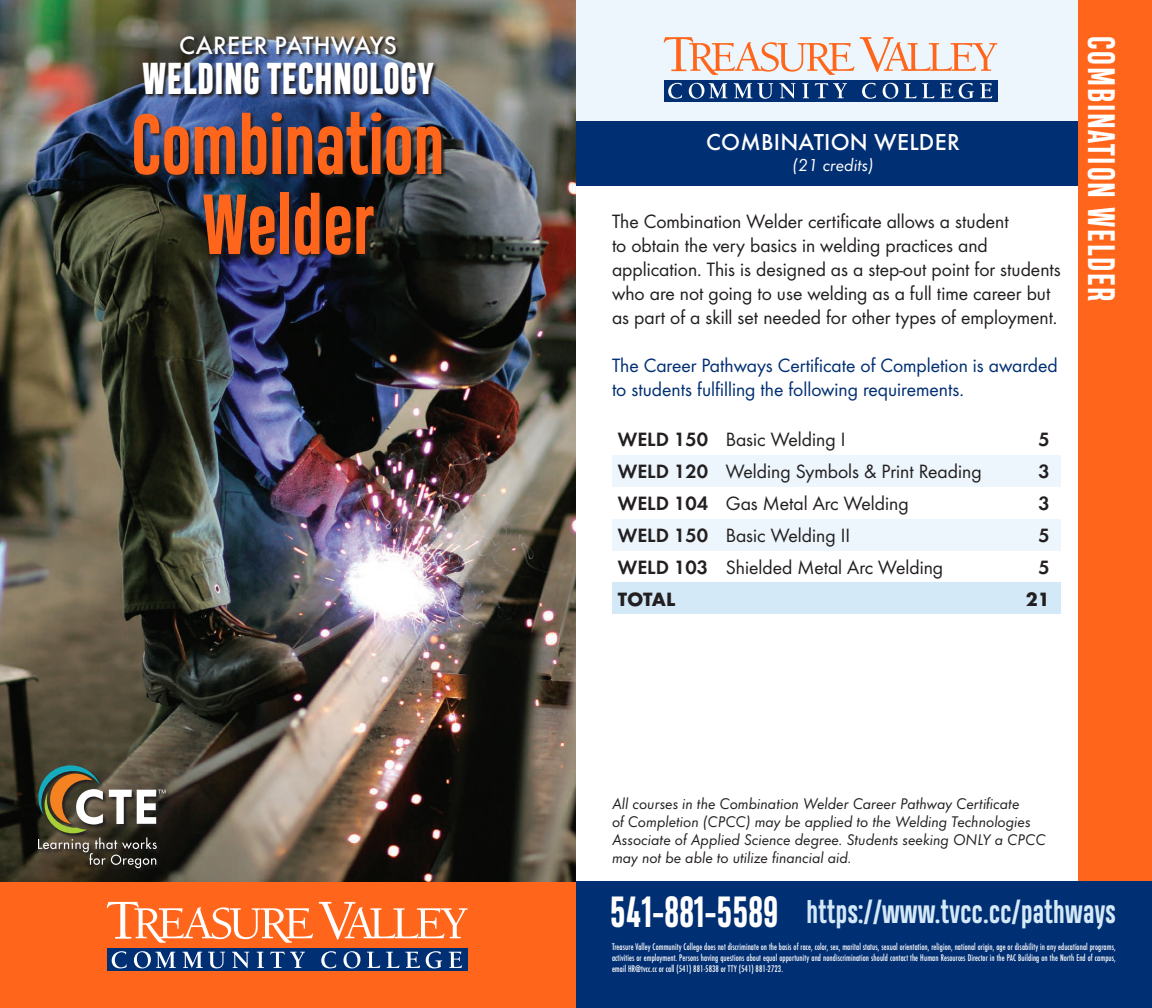
<style>
.page{position:relative;width:1152px;height:1008px;background:#fff}
.page>*{position:absolute;margin:0;border:0;box-sizing:border-box;transform-origin:0 0}
.t1{font:700 80px/80px "Heading Compressed Pro";color:#ff661c;text-align:center}
.t2{font:700 expanded 42px "Heading Compressed Pro";letter-spacing:.01em;color:#fff}
.t3{font:700 41px "Heading Compressed Pro";letter-spacing:.01em;color:#fff}
.t4{font:700 36px "Heading Compressed Pro";letter-spacing:.05em;color:#fff}
.t5{font:700 30px "Heading Compressed Pro";letter-spacing:.01em;color:#d4e9f7}
.t6{font:500 26px "Futura";letter-spacing:.01em;color:#fff}
.t7{font:500 24px "Futura";letter-spacing:.01em;color:#fff}
.Intro_Copy{font:20px/24px "Futura Boo";color:#231f20}
.Classes_Credits{font:20px "Futura Boo";color:#231f20}
.Intro_Copy-2{font:20px "Futura Boo";color:#002f73}
.Classes_Credits-2{font:700 20px "Futura";letter-spacing:-.005em;color:#231f20}
.Classes_Credits-3{font:20px "Futura Dem";color:#231f20}
.t8{font:18px "Futura Boo Obl";color:#fff}
.Small_Italics_at_Bot{font:16px/18px "Futura Boo Obl";color:#231f20}
.t9{font:500 10px/11px "Futura Con";letter-spacing:.01em;color:#fff;text-align:justify;scale:.89 1}
.s1{font-family:"Futura Dem"}
</style>
<div class="page">
<div style="left:0;top:881px;width:576px;height:127px;background:#ff661c"></div>
<img style="left:0;top:0;width:576px;height:881px">
<img style="left:134px;top:35px;width:312px;height:224px">
<div style="left:107px;top:948px;width:360px;height:23px;background:#002f73"></div>
<svg style="left:112px;top:951px;width:15px;height:17px"></svg>
<svg style="left:134px;top:951px;width:42px;height:17px"></svg>
<svg style="left:183px;top:952px;width:42px;height:16px"></svg>
<svg style="left:232px;top:952px;width:17px;height:16px"></svg>
<svg style="left:257px;top:952px;width:7px;height:16px"></svg>
<svg style="left:270px;top:952px;width:35px;height:16px"></svg>
<svg style="left:321px;top:951px;width:15px;height:17px"></svg>
<svg style="left:343px;top:951px;width:17px;height:17px"></svg>
<svg style="left:367px;top:952px;width:13px;height:16px"></svg>
<svg style="left:386px;top:952px;width:13px;height:16px"></svg>
<svg style="left:405px;top:952px;width:15px;height:16px"></svg>
<svg style="left:426px;top:951px;width:16px;height:17px"></svg>
<svg style="left:449px;top:952px;width:13px;height:16px"></svg>
<svg style="left:107px;top:902px;width:206px;height:41px"></svg>
<svg style="left:319px;top:902px;width:148px;height:38px"></svg>
<svg style="left:38px;top:765px;width:132px;height:108px"></svg>
<svg style="left:38px;top:765px;width:127px;height:103px;background:#625d4c"></svg>
<div style="left:612px;top:582px;width:449px;height:32px;background:#d4e9f7"></div>
<div style="left:612px;top:519px;width:449px;height:31px;background:#edf6fc"></div>
<div style="left:576px;top:120px;width:503px;height:65px;background:#002f73"></div>
<div style="left:576px;top:0;width:503px;height:120px;background:#edf6fc"></div>
<div style="left:664px;top:80px;width:333px;height:21px;background:#002f73"></div>
<svg style="left:668px;top:83px;width:14px;height:16px"></svg>
<svg style="left:689px;top:83px;width:38px;height:16px"></svg>
<svg style="left:734px;top:83px;width:39px;height:16px"></svg>
<svg style="left:779px;top:83px;width:16px;height:15px"></svg>
<svg style="left:802px;top:83px;width:7px;height:15px"></svg>
<svg style="left:815px;top:83px;width:32px;height:15px"></svg>
<svg style="left:862px;top:83px;width:14px;height:16px"></svg>
<svg style="left:883px;top:83px;width:15px;height:16px"></svg>
<svg style="left:904px;top:83px;width:30px;height:15px"></svg>
<svg style="left:940px;top:83px;width:34px;height:16px"></svg>
<svg style="left:980px;top:83px;width:12px;height:15px"></svg>
<svg style="left:664px;top:37px;width:190px;height:38px"></svg>
<svg style="left:860px;top:37px;width:137px;height:35px"></svg>
<div style="left:1079px;top:0;width:73px;height:881px;background:#ff661c"></div>
<div style="left:612px;top:455px;width:449px;height:32px;background:#edf6fc"></div>
<div style="left:576px;top:881px;width:576px;height:127px;background:#002f73"></div>
<p class="t6" style="left:179px;top:26px;width:219px">CAREER PATHWAYS</p>
<p class="t2" style="left:142px;top:53px;width:293px">WELDING TECHNOLOGY</p>
<p class="t1" style="left:131px;top:108px;width:315px">Combination<br>Welder</p>
<p class="t7" style="left:706px;top:124px;width:255px">COMBINATION WELDER</p>
<p class="t8" style="left:793px;top:153px;width:82px">(21 credits)</p>
<p class="Intro_Copy" style="left:612px;top:208px;width:450px">The Combination Welder certificate allows a student<br>to obtain the very basics in welding practices and application. This is designed as a step-out point for students who are not going to use welding as a full time career but as part of a skill set needed for other types of employment.</p>
<p class="Intro_Copy-2" style="left:612px;top:351px;width:447px">The Career Pathways Certificate of Completion is awarded</p>
<p class="Intro_Copy-2" style="left:612px;top:375px;width:354px">to students fulfilling the following requirements.</p>
<p class="Classes_Credits" style="left:618px;top:425px;width:229px"><span class="s1">WELD 150</span> Basic Welding I</p>
<p class="Classes_Credits-3" style="left:1038px;top:425px;width:13px">5</p>
<p class="Classes_Credits" style="left:618px;top:457px;width:365px"><span class="s1">WELD 120</span> Welding Symbols &amp; Print Reading</p>
<p class="Classes_Credits-3" style="left:1038px;top:457px;width:13px">3</p>
<p class="Classes_Credits" style="left:618px;top:489px;width:292px"><span class="s1">WELD 104</span> Gas Metal Arc Welding</p>
<p class="Classes_Credits-3" style="left:1038px;top:489px;width:13px">3</p>
<p class="Classes_Credits" style="left:618px;top:521px;width:234px"><span class="s1">WELD 150</span> Basic Welding II</p>
<p class="Classes_Credits-3" style="left:1038px;top:521px;width:13px">5</p>
<p class="Classes_Credits" style="left:618px;top:553px;width:327px"><span class="s1">WELD 103</span> Shielded Metal Arc Welding</p>
<p class="Classes_Credits-3" style="left:1038px;top:553px;width:13px">5</p>
<p class="Classes_Credits-2" style="left:618px;top:585px;width:59px">TOTAL</p>
<p class="Classes_Credits-2" style="left:1026px;top:585px;width:25px">21</p>
<p class="t4" style="left:1123px;top:36px;width:267px;rotate:90deg">COMBINATION WELDER</p>
<p class="Small_Italics_at_Bot" style="left:612px;top:794px;width:435px">All courses in the Combination Welder Career Pathway Certificate<br>of Completion (CPCC) may be applied to the Welding Technologies Associate of Applied Science degree. Students seeking ONLY a CPCC may not be able to utilize financial aid.</p>
<p class="t5" style="left:806px;top:894px;width:311px">https://www.tvcc.cc/pathways</p>
<p class="t9" style="left:612px;top:941px;width:568px">Treasure Valley Community College does not discriminate on the basis of race, color, sex, marital status, sexual orientation, religion, national origin, age or disability in any educational programs, activities or employment. Persons having questions about equal opportunity and nondiscrimination should contact the Human Resources Director in the PAC Building on the North End of campus, email HR@tvcc.cc or call (541) 881-5838 or TTY (541) 881-2723.</p>
<p class="t3" style="left:610px;top:887px;width:170px">541-881-5589</p>
</div>
